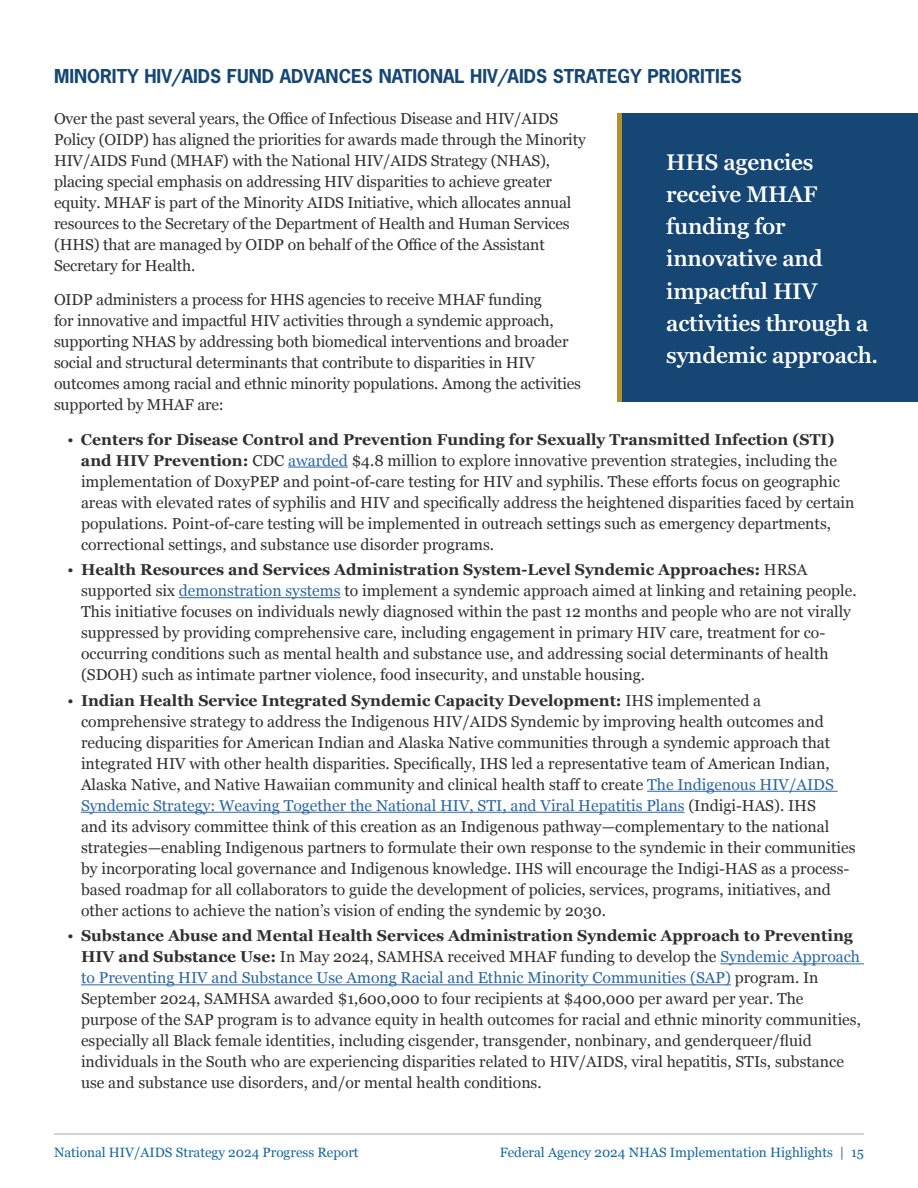
<style>
.page{position:relative;width:918px;height:1188px;background:#fff}
.page>*{position:absolute;margin:0;border:0;box-sizing:border-box;transform-origin:0 0}
.t1{font:600 22.5px/32.2px "Georgia Pro";letter-spacing:-.01em;color:#fff}
.t2{font:700 18px "News Gothic Std";color:#164674}
.t3{font:15.75px/21px "Georgia";color:#312f30}
.t4{font:13.5px "Georgia";color:#13689e}
.s1{font-weight:700}
.s2{color:#2b67a5}
</style>
<div class="page">
<hr style="left:54px;top:1134px;width:810px;height:1px;background:#a8a9ad">
<hr style="left:288px;top:467px;width:60px;height:1px;background:#2b67a5">
<hr style="left:179px;top:597px;width:162px;height:1px;background:#2b67a5">
<hr style="left:647px;top:791px;width:191px;height:1px;background:#2b67a5">
<hr style="left:81px;top:812px;width:604px;height:1px;background:#2b67a5">
<hr style="left:720px;top:963px;width:144px;height:1px;background:#2b67a5">
<hr style="left:81px;top:984px;width:650px;height:1px;background:#2b67a5">
<div style="left:617px;top:113px;width:301px;height:289px;background:#164674"></div>
<hr style="left:617px;top:113px;width:4px;height:289px;background:#b0902f">
<p class="t2" style="left:54px;top:64px;width:689px">MINORITY HIV/AIDS FUND ADVANCES NATIONAL HIV/AIDS STRATEGY PRIORITIES</p>
<p class="t3" style="left:54px;top:107px;width:533px">Over the past several years, the Office of Infectious Disease and HIV/AIDS Policy (OIDP) has aligned the priorities for awards made through the Minority HIV/AIDS Fund (MHAF) with the National HIV/AIDS Strategy (NHAS), placing special emphasis on addressing HIV disparities to achieve greater equity. MHAF is part of the Minority AIDS Initiative, which allocates annual resources to the Secretary of the Department of Health and Human Services (HHS) that are managed by OIDP on behalf of the Office of the Assistant Secretary for Health.</p>
<p class="t3" style="left:54px;top:289px;width:529px">OIDP administers a process for HHS agencies to receive MHAF funding<br>for innovative and impactful HIV activities through a syndemic approach, supporting NHAS by addressing both biomedical interventions and broader social and structural determinants that contribute to disparities in HIV outcomes among racial and ethnic minority populations. Among the activities supported by MHAF are:</p>
<p class="t3" style="left:81px;top:428px;width:775px;text-indent:-13px">• <span class="s1">Centers for Disease Control and Prevention Funding for Sexually Transmitted Infection (STI) and HIV Prevention:</span> CDC <span class="s2">awarded</span> $4.8 million to explore innovative prevention strategies, including the implementation of DoxyPEP and point-of-care testing for HIV and syphilis. These efforts focus on geographic areas with elevated rates of syphilis and HIV and specifically address the heightened disparities faced by certain populations. Point-of-care testing will be implemented in outreach settings such as emergency departments, correctional settings, and substance use disorder programs.</p>
<p class="t3" style="left:81px;top:559px;width:777px;text-indent:-13px">• <span class="s1">Health Resources and Services Administration System-Level Syndemic Approaches:</span> HRSA supported six <span class="s2">demonstration systems</span> to implement a syndemic approach aimed at linking and retaining people.<br>This initiative focuses on individuals newly diagnosed within the past 12 months and people who are not virally suppressed by providing comprehensive care, including engagement in primary HIV care, treatment for co&shy;occurring conditions such as mental health and substance use, and addressing social determinants of health (SDOH) such as intimate partner violence, food insecurity, and unstable housing.</p>
<p class="t3" style="left:81px;top:689px;width:776px;text-indent:-13px">• <span class="s1">Indian Health Service Integrated Syndemic Capacity Development:</span> IHS implemented a comprehensive strategy to address the Indigenous HIV/AIDS Syndemic by improving health outcomes and reducing disparities for American Indian and Alaska Native communities through a syndemic approach that integrated HIV with other health disparities. Specifically, IHS led a representative team of American Indian, Alaska Native, and Native Hawaiian community and clinical health staff to create <span class="s2">The Indigenous HIV/AIDS Syndemic Strategy: Weaving Together the National HIV, STI, and Viral Hepatitis Plans</span> (Indigi-HAS). IHS<br>and its advisory committee think of this creation as an Indigenous pathway—complementary to the national strategies—enabling Indigenous partners to formulate their own response to the syndemic in their communities by incorporating local governance and Indigenous knowledge. IHS will encourage the Indigi-HAS as a process&shy;based roadmap for all collaborators to guide the development of policies, services, programs, initiatives, and other actions to achieve the nation’s vision of ending the syndemic by 2030.</p>
<p class="t3" style="left:81px;top:925px;width:781px;text-indent:-13px">• <span class="s1">Substance Abuse and Mental Health Services Administration Syndemic Approach to Preventing HIV and Substance Use:</span> In May 2024, SAMHSA received MHAF funding to develop the <span class="s2">Syndemic Approach to Preventing HIV and Substance Use Among Racial and Ethnic Minority Communities (SAP)</span> program. In September 2024, SAMHSA awarded $1,600,000 to four recipients at $400,000 per award per year. The purpose of the SAP program is to advance equity in health outcomes for racial and ethnic minority communities, especially all Black female identities, including cisgender, transgender, nonbinary, and genderqueer/fluid individuals in the South who are experiencing disparities related to HIV/AIDS, viral hepatitis, STIs, substance use and substance use disorders, and/or mental health conditions.</p>
<h1 class="t1" style="left:666px;top:147px;width:214px">HHS agencies receive MHAF funding for innovative and impactful HIV activities through a syndemic approach.</h1>
<p class="t4" style="left:54px;top:1142px;width:306px">National HIV/AIDS Strategy 2024 Progress Report</p>
<p class="t4" style="left:500px;top:1142px;width:366px">Federal Agency 2024 NHAS Implementation Highlights | 15</p>
</div>
